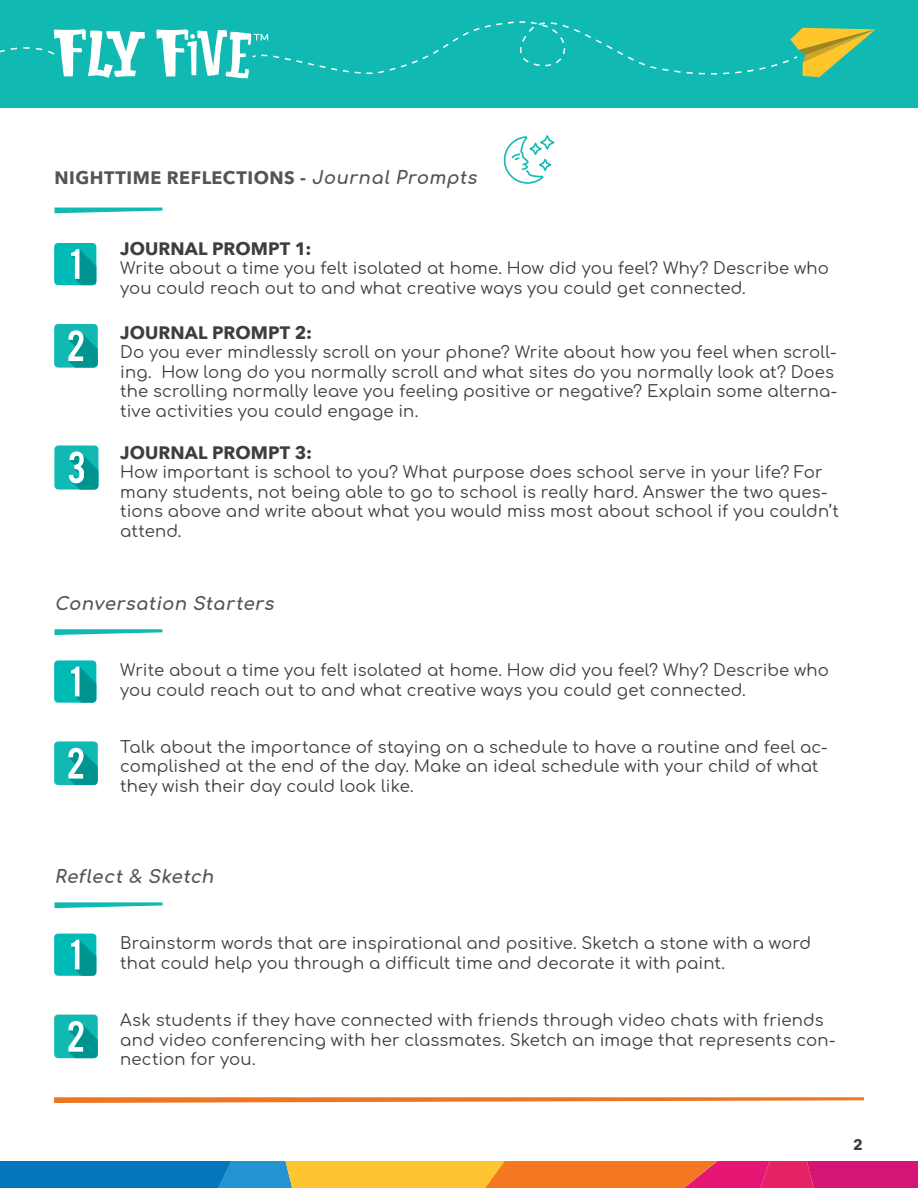
<style>
.page{position:relative;width:918px;height:1188px;background:#fff}
.page>*{position:absolute;margin:0;border:0;box-sizing:border-box;transform-origin:0 0}
.Intro_Pg_Bulleted_Ls{font:700 18px "Avenir Next";letter-spacing:.005em;color:#3e3e3f}
.Sessions_Header{font:700 18px "Avenir Next";letter-spacing:.03em;color:#545557}
.Sessions_Header-2{font:italic 18px "Comfortaa";color:#545557}
.Intro_Pg_Bulleted_Ls-2{font:16.5px/19.5px "Comfortaa";letter-spacing:.005em;color:#3e3e3f}
.t1{font:700 15px "Avenir Next";color:#3e3e3f}
.s1{font-family:"Comfortaa";font-weight:400;font-style:italic}
</style>
<div class="page">
<div style="left:0;top:0;width:918px;height:108px;background:#10bab2"></div>
<svg style="left:0;top:1161px;width:918px;height:27px;background:#a77469"></svg>
<svg style="left:156px;top:21px;width:720px;height:58px"></svg>
<svg style="left:0;top:29px;width:145px;height:49px"></svg>
<svg style="left:54px;top:208px;width:108px;height:5px"></svg>
<svg style="left:54px;top:629px;width:108px;height:6px"></svg>
<svg style="left:54px;top:902px;width:108px;height:6px"></svg>
<svg style="left:503px;top:135px;width:52px;height:49px"></svg>
<div style="left:54px;top:243px;width:42px;height:42px;background:#00bab5;border-radius:4px"></div>
<svg style="left:71px;top:249px;width:25px;height:36px"></svg>
<div style="left:54px;top:660px;width:42px;height:43px;background:#00bab5;border-radius:4px"></div>
<svg style="left:71px;top:667px;width:25px;height:36px"></svg>
<div style="left:54px;top:934px;width:42px;height:42px;background:#00bab5;border-radius:4px"></div>
<svg style="left:71px;top:940px;width:25px;height:36px"></svg>
<div style="left:54px;top:324px;width:44px;height:44px;background:#10bab2;border-radius:5px"></div>
<svg style="left:68px;top:330px;width:30px;height:38px"></svg>
<div style="left:54px;top:741px;width:44px;height:44px;background:#10bab2;border-radius:5px"></div>
<svg style="left:68px;top:748px;width:30px;height:37px"></svg>
<div style="left:54px;top:1015px;width:44px;height:43px;background:#10bab2;border-radius:5px"></div>
<svg style="left:68px;top:1021px;width:30px;height:37px"></svg>
<div style="left:54px;top:445px;width:44px;height:45px;background:#10bab2;border-radius:5px"></div>
<svg style="left:69px;top:451px;width:29px;height:39px"></svg>
<svg style="left:54px;top:1097px;width:810px;height:6px"></svg>
<p class="Sessions_Header" style="left:54px;top:162px;width:429px">NIGHTTIME REFLECTIONS - <span class="s1">Journal Prompts</span></p>
<p class="Intro_Pg_Bulleted_Ls" style="left:120px;top:233px;width:193px">JOURNAL PROMPT 1:</p>
<p class="Intro_Pg_Bulleted_Ls-2" style="left:120px;top:257px;width:710px">Write about a time you felt isolated at home. How did you feel? Why? Describe who you could reach out to and what creative ways you could get connected.</p>
<p class="Intro_Pg_Bulleted_Ls" style="left:120px;top:317px;width:194px">JOURNAL PROMPT 2:</p>
<p class="Intro_Pg_Bulleted_Ls-2" style="left:120px;top:341px;width:719px">Do you ever mindlessly scroll on your phone? Write about how you feel when scroll&shy;ing. How long do you normally scroll and what sites do you normally look at? Does the scrolling normally leave you feeling positive or negative? Explain some alterna&shy;tive activities you could engage in.</p>
<p class="Intro_Pg_Bulleted_Ls" style="left:120px;top:437px;width:193px">JOURNAL PROMPT 3:</p>
<p class="Intro_Pg_Bulleted_Ls-2" style="left:120px;top:461px;width:720px">How important is school to you? What purpose does school serve in your life? For many students, not being able to go to school is really hard. Answer the two ques&shy;tions above and write about what you would miss most about school if you couldn’t attend.</p>
<p class="Sessions_Header-2" style="left:54px;top:587px;width:226px">Conversation Starters</p>
<p class="Intro_Pg_Bulleted_Ls-2" style="left:120px;top:658px;width:710px">Write about a time you felt isolated at home. How did you feel? Why? Describe who you could reach out to and what creative ways you could get connected.</p>
<p class="Intro_Pg_Bulleted_Ls-2" style="left:120px;top:735px;width:709px">Talk about the importance of staying on a schedule to have a routine and feel ac&shy;complished at the end of the day. Make an ideal schedule with your child of what they wish their day could look like.</p>
<p class="Sessions_Header-2" style="left:54px;top:860px;width:166px">Reflect &amp; Sketch</p>
<p class="Intro_Pg_Bulleted_Ls-2" style="left:120px;top:931px;width:693px">Brainstorm words that are inspirational and positive. Sketch a stone with a word that could help you through a difficult time and decorate it with paint.</p>
<p class="Intro_Pg_Bulleted_Ls-2" style="left:120px;top:1008px;width:717px">Ask students if they have connected with friends through video chats with friends and video conferencing with her classmates. Sketch an image that represents con&shy;nection for you.</p>
<p class="t1" style="left:853px;top:1132px;width:11px">2</p>
</div>
